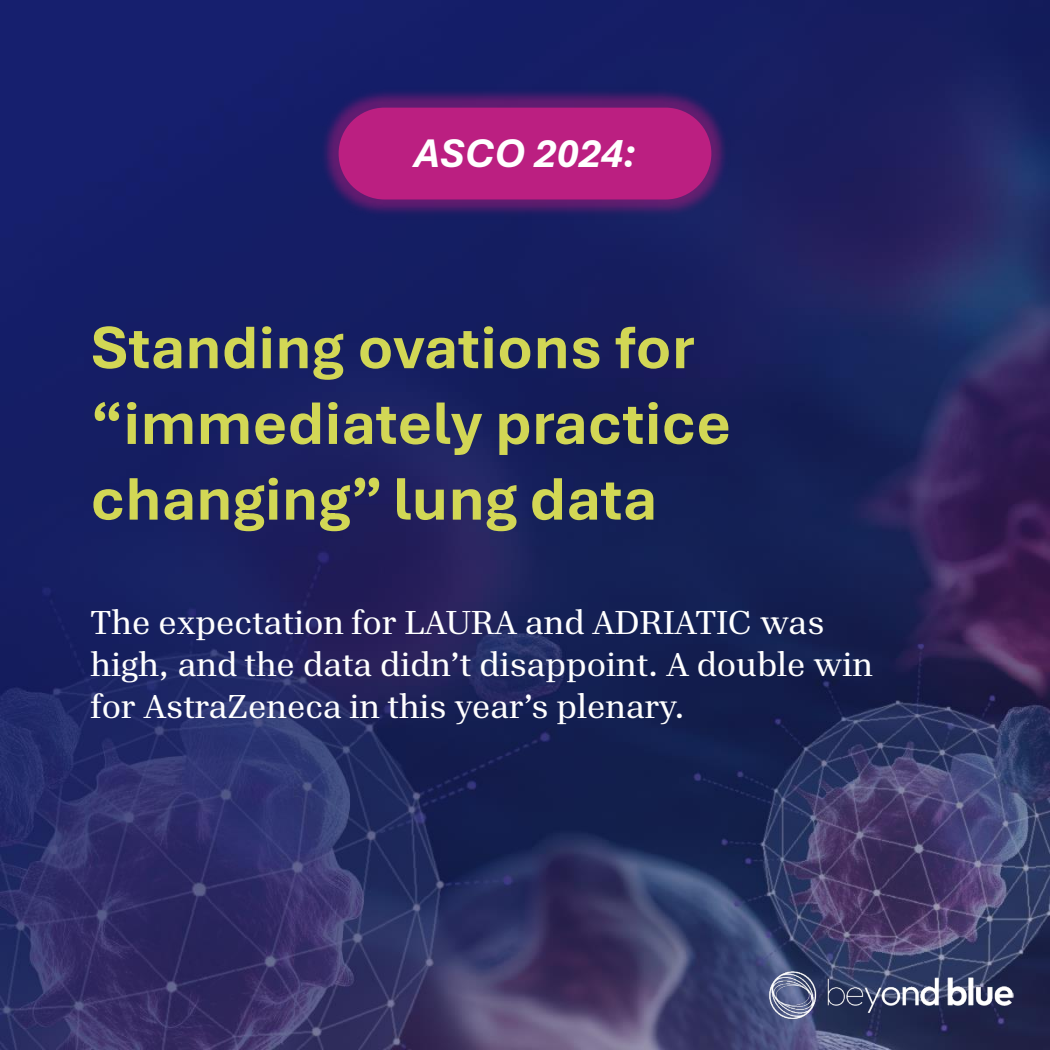
<style>
.page{position:relative;width:1050px;height:1050px;background:#fff}
.page>*{position:absolute;margin:0;border:0;box-sizing:border-box;transform-origin:0 0}
.t1{font:700 63px/75.7px "Aptos";color:#d2d755}
.t2{font:italic 700 42px "Aptos";letter-spacing:-.005em;color:#fff}
.t3{font:35px/42px "Aptos Serif";color:#fff}
</style>
<div class="page">
<img style="left:0;top:0;width:1050px;height:1050px">
<img style="left:314px;top:83px;width:422px;height:141px">
<div style="left:339px;top:108px;width:372px;height:92px;background:#bb1f81;border-radius:46px"></div>
<img style="left:769px;top:971px;width:245px;height:48px">
<p class="t2" style="left:414px;top:125px;width:224px">ASCO 2024:</p>
<h1 class="t1" style="left:91px;top:307px;width:642px">Standing ovations for “immediately practice changing” lung data</h1>
<p class="t3" style="left:91px;top:600px;width:784px">The expectation for LAURA and ADRIATIC was high, and the data didn’t disappoint. A double win for AstraZeneca in this year’s plenary.</p>
</div>
